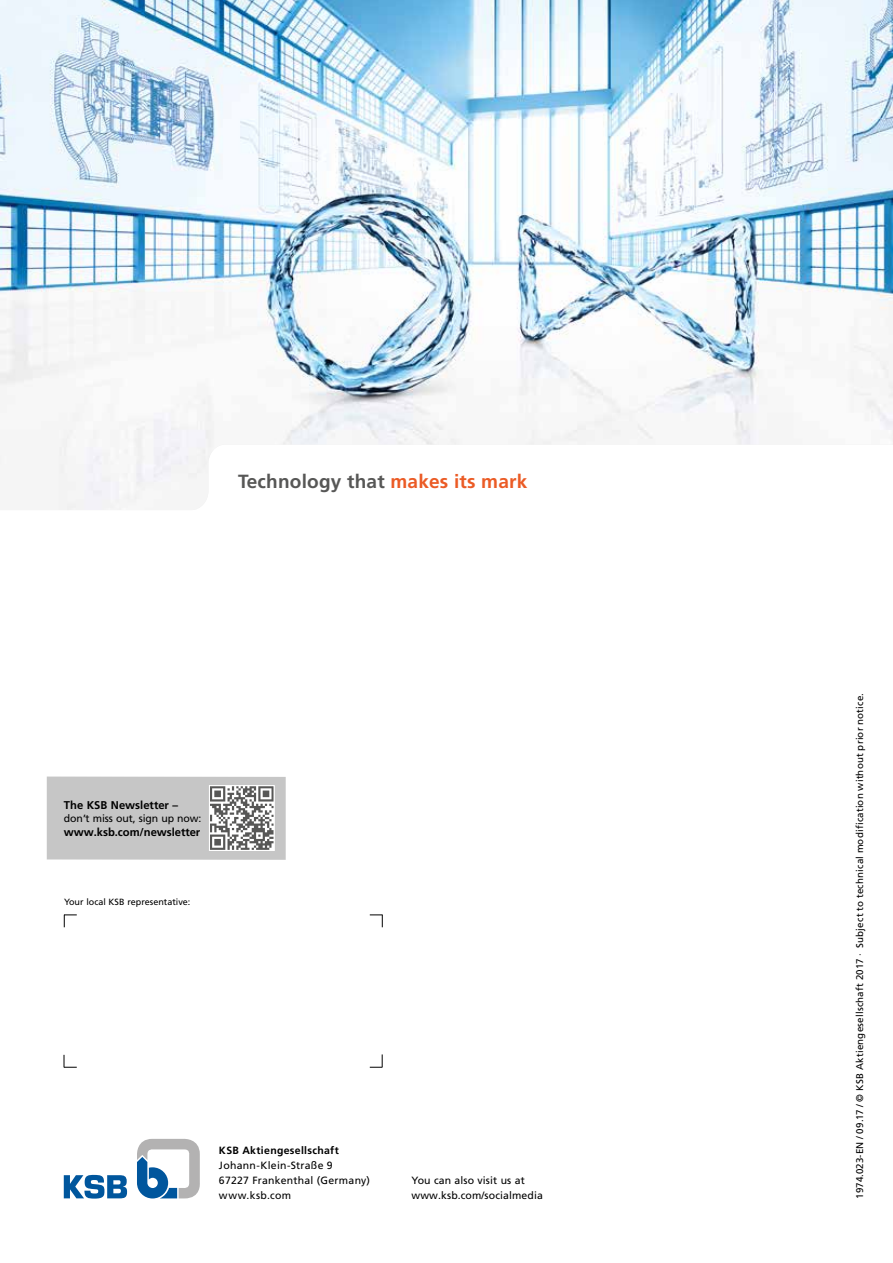
<style>
.page{position:relative;width:893px;height:1263px;background:#fff}
.page>*{position:absolute;margin:0;border:0;box-sizing:border-box;transform-origin:0 0}
.t1{font:700 19.05px "Frutiger LT Pro";letter-spacing:.01em;color:#575756}
.t2{font:700 11.25px "Frutiger LT Pro";letter-spacing:-.005em;color:#000}
.t3{font:10.5px/15px "Frutiger LT Pro";letter-spacing:.01em;color:#000}
.t4{font:700 10.5px "Frutiger LT Pro";letter-spacing:.03em;color:#000}
.t5{font:9.75px "Frutiger LT Pro";letter-spacing:.02em;color:#000}
.t6{font:9px "Frutiger LT Pro";color:#000}
.s1{color:#eb5b25}
</style>
<div class="page">
<img style="left:0;top:0;width:893px;height:510px">
<svg style="left:137px;top:1139px;width:63px;height:59px"></svg>
<svg style="left:64px;top:1175px;width:63px;height:23px"></svg>
<svg style="left:64px;top:915px;width:13px;height:12px"></svg>
<svg style="left:370px;top:915px;width:13px;height:12px"></svg>
<svg style="left:64px;top:1055px;width:13px;height:13px"></svg>
<svg style="left:370px;top:1054px;width:13px;height:14px"></svg>
<div style="left:47px;top:776px;width:239px;height:84px;background:#c6c6c6"></div>
<svg style="left:209px;top:785px;width:66px;height:66px;background:#ababaa"></svg>
<h1 class="t1" style="left:238px;top:470px;width:291px">Technology that <span class="s1">makes its mark</span></h1>
<p class="t2" style="left:64px;top:798px;width:116px">The KSB Newsletter –</p>
<p class="t3" style="left:64px;top:811px;width:139px">don’t miss out, sign up now:</p>
<p class="t2" style="left:64px;top:825px;width:138px">www.ksb.com/newsletter</p>
<p class="t6" style="left:64px;top:896px;width:128px">Your local KSB representative:</p>
<p class="t4" style="left:219px;top:1144px;width:121px">KSB Aktiengesellschaft</p>
<p class="t3" style="left:219px;top:1157px;width:153px">Johann-Klein-Straße 9<br>67227 Frankenthal (Germany) www.ksb.com</p>
<p class="t3" style="left:412px;top:1172px;width:133px">You can also visit us at www.ksb.com/socialmedia</p>
<p class="t5" style="left:854px;top:1198px;width:507px;rotate:-90deg">1974.023-EN / 09.17 / © KSB Aktiengesellschaft 2017 · Subject to technical modification without prior notice.</p>
</div>
